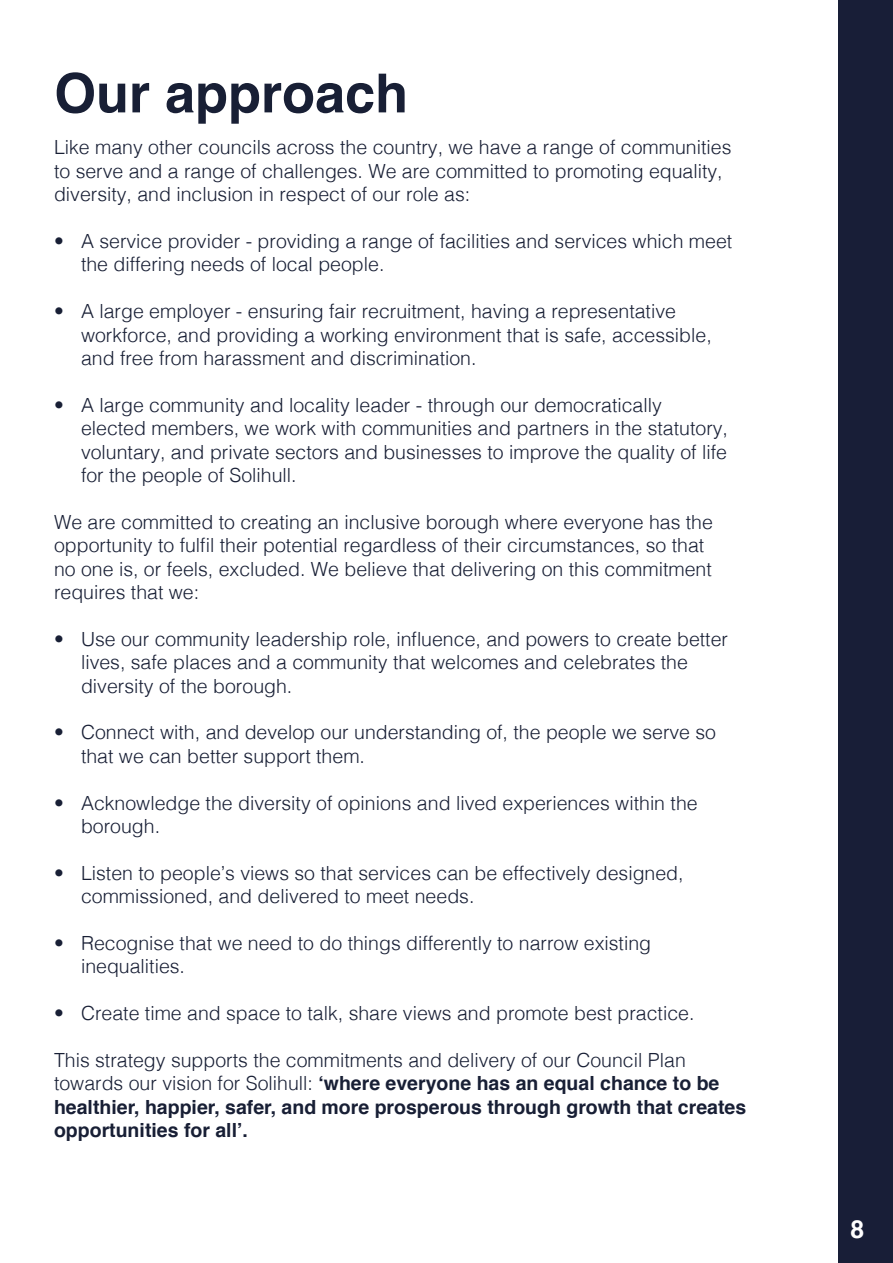
<style>
.page{position:relative;width:893px;height:1263px;background:#fff}
.page>*{position:absolute;margin:0;border:0;box-sizing:border-box;transform-origin:0 0}
.t1{font:700 54px "Helvetica";color:#181f35}
.t2{font:700 24.9px "Helvetica";color:#fff}
.t3{font:300 19.5px/23.4px "Helvetica";color:#181f35}
.t4{font:700 19.5px/23.4px "Helvetica";color:#181f35}
.s1{font-weight:300}
</style>
<div class="page">
<div style="left:839px;top:0;width:54px;height:1263px;background:#181e37"></div>
<h1 class="t1" style="left:54px;top:50px;width:356px">Our approach</h1>
<p class="t3" style="left:54px;top:134px;width:679px">Like many other councils across the country, we have a range of communities to serve and a range of challenges. We are committed to promoting equality, diversity, and inclusion in respect of our role as:</p>
<p class="t3" style="left:81px;top:228px;width:653px;text-indent:-27px">• A service provider - providing a range of facilities and services which meet the differing needs of local people.</p>
<p class="t3" style="left:81px;top:298px;width:632px;text-indent:-27px">• A large employer - ensuring fair recruitment, having a representative workforce, and providing a working environment that is safe, accessible, and free from harassment and discrimination.</p>
<p class="t3" style="left:81px;top:392px;width:648px;text-indent:-27px">• A large community and locality leader - through our democratically elected members, we work with communities and partners in the statutory, voluntary, and private sectors and businesses to improve the quality of life for the people of Solihull.</p>
<p class="t3" style="left:54px;top:509px;width:660px">We are committed to creating an inclusive borough where everyone has the opportunity to fulfil their potential regardless of their circumstances, so that no one is, or feels, excluded. We believe that delivering on this commitment requires that we:</p>
<p class="t3" style="left:81px;top:626px;width:648px;text-indent:-27px">• Use our community leadership role, influence, and powers to create better lives, safe places and a community that welcomes and celebrates the diversity of the borough.</p>
<p class="t3" style="left:81px;top:719px;width:637px;text-indent:-27px">• Connect with, and develop our understanding of, the people we serve so that we can better support them.</p>
<p class="t3" style="left:81px;top:790px;width:618px;text-indent:-27px">• Acknowledge the diversity of opinions and lived experiences within the borough.</p>
<p class="t3" style="left:81px;top:860px;width:604px;text-indent:-27px">• Listen to people’s views so that services can be effectively designed, commissioned, and delivered to meet needs.</p>
<p class="t3" style="left:81px;top:930px;width:572px;text-indent:-27px">• Recognise that we need to do things differently to narrow existing inequalities.</p>
<p class="t3" style="left:54px;top:1000px;width:642px">• Create time and space to talk, share views and promote best practice.</p>
<p class="t4" style="left:54px;top:1049px;width:694px"><span class="s1">This strategy supports the commitments and delivery of our Council Plan towards our vision for Solihull:</span> ‘where everyone has an equal chance to be healthier, happier, safer, and more prosperous through growth that creates opportunities for all’.</p>
<p class="t2" style="left:850px;top:1209px;width:15px">8</p>
</div>
